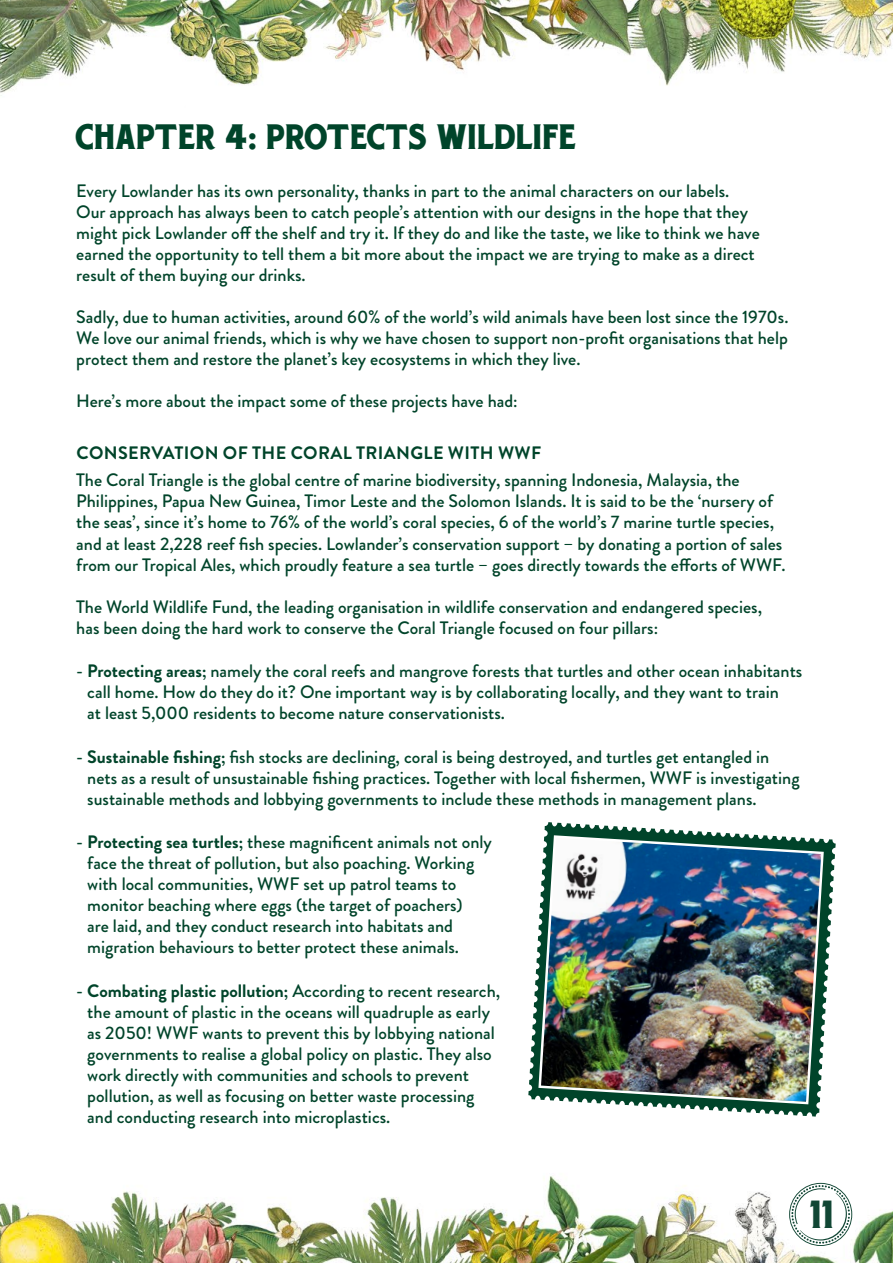
<style>
.page{position:relative;width:893px;height:1263px;background:#fff}
.page>*{position:absolute;margin:0;border:0;box-sizing:border-box;transform-origin:0 0}
.t1{font:45px "LHF Hensler";color:#114634}
.t2{font:40.5px "LHF Hensler";letter-spacing:-.005em;color:#00442a}
.t3{font:500 18px/21px "Brandon Grotesque";color:#00442a}
.t4{font:700 18px "Brandon Grotesque";letter-spacing:.02em;color:#00442a}
.s1{font-weight:700}
</style>
<div class="page">
<img style="left:0;top:1176px;width:893px;height:87px">
<img style="left:0;top:0;width:893px;height:96px">
<div style="left:98px;top:36px;width:91px;height:100px;background:#fff;border-radius:50%"></div>
<svg style="left:789px;top:1183px;width:63px;height:63px"></svg>
<svg style="left:528px;top:822px;width:308px;height:294px"></svg>
<img style="left:537px;top:834px;width:288px;height:272px">
<h2 class="t2" style="left:76px;top:117px;width:503px">CHAPTER 4: PROTECTS WILDLIFE</h2>
<p class="t3" style="left:76px;top:181px;width:685px">Every Lowlander has its own personality, thanks in part to the animal characters on our labels.<br>Our approach has always been to catch people’s attention with our designs in the hope that they might pick Lowlander off the shelf and try it. If they do and like the taste, we like to think we have earned the opportunity to tell them a bit more about the impact we are trying to make as a direct result of them buying our drinks.</p>
<p class="t3" style="left:76px;top:307px;width:714px;text-align:justify">Sadly, due to human activities, around 60% of the world’s wild animals have been lost since the 1970s.<br>We love our animal friends, which is why we have chosen to support non-profit organisations that help protect them and restore the planet’s key ecosystems in which they live.</p>
<p class="t3" style="left:76px;top:391px;width:443px">Here’s more about the impact some of these projects have had:</p>
<p class="t4" style="left:76px;top:441px;width:466px">CONSERVATION OF THE CORAL TRIANGLE WITH WWF</p>
<p class="t3" style="left:76px;top:470px;width:711px">The Coral Triangle is the global centre of marine biodiversity, spanning Indonesia, Malaysia, the Philippines, Papua New Guinea, Timor Leste and the Solomon Islands. It is said to be the ‘nursery of the seas’, since it’s home to 76% of the world’s coral species, 6 of the world’s 7 marine turtle species, and at least 2,228 reef fish species. Lowlander’s conservation support – by donating a portion of sales from our Tropical Ales, which proudly feature a sea turtle – goes directly towards the efforts of WWF.</p>
<p class="t3" style="left:76px;top:596px;width:687px">The World Wildlife Fund, the leading organisation in wildlife conservation and endangered species, has been doing the hard work to conserve the Coral Triangle focused on four pillars:</p>
<p class="t3" style="left:87px;top:661px;width:716px;text-indent:-11px">- <span class="s1">Protecting areas;</span> namely the coral reefs and mangrove forests that turtles and other ocean inhabitants call home. How do they do it? One important way is by collaborating locally, and they want to train<br>at least 5,000 residents to become nature conservationists.</p>
<p class="t3" style="left:87px;top:746px;width:714px;text-indent:-11px">- <span class="s1">Sustainable fishing;</span> fish stocks are declining, coral is being destroyed, and turtles get entangled in nets as a result of unsustainable fishing practices. Together with local fishermen, WWF is investigating sustainable methods and lobbying governments to include these methods in management plans.</p>
<p class="t3" style="left:87px;top:832px;width:406px;text-indent:-11px">- <span class="s1">Protecting sea turtles;</span> these magnificent animals not only face the threat of pollution, but also poaching. Working with local communities, WWF set up patrol teams to monitor beaching where eggs (the target of poachers)<br>are laid, and they conduct research into habitats and migration behaviours to better protect these animals.</p>
<p class="t3" style="left:87px;top:980px;width:414px;text-indent:-11px">- <span class="s1">Combating plastic pollution;</span> According to recent research, the amount of plastic in the oceans will quadruple as early as 2050! WWF wants to prevent this by lobbying national governments to realise a global policy on plastic. They also work directly with communities and schools to prevent pollution, as well as focusing on better waste processing and conducting research into microplastics.</p>
<h1 class="t1" style="left:811px;top:1192px;width:25px">11</h1>
</div>
